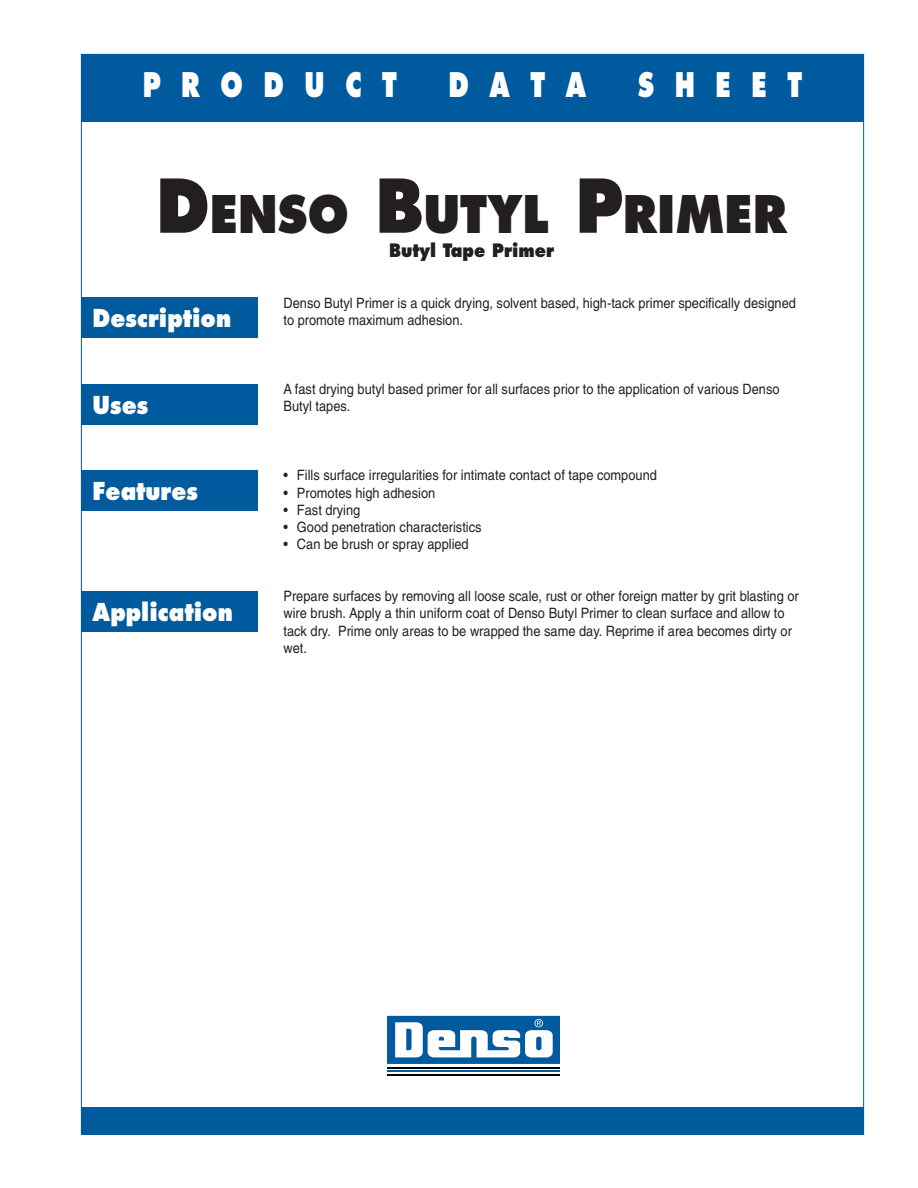
<style>
.page{position:relative;width:918px;height:1188px;background:#fff}
.page>*{position:absolute;margin:0;border:0;box-sizing:border-box;transform-origin:0 0}
.t1{font:800 50.4px "Futura";color:#231f20;scale:.9 1}
.t2{font:800 33px "Futura";color:#fff;scale:.75 1}
.t3{font:800 24px "Futura";color:#fff;scale:.9 1}
.t4{font:800 18px "Futura";color:#231f20;scale:.9 1}
.t5{font:14.25px/17.2px "Helvetica";color:#231f20;scale:.9 1}
.s1{font-size:72px}
</style>
<div class="page">
<div style="left:81px;top:54px;width:783px;height:68px;background:#005b9e"></div>
<div style="left:81px;top:1107px;width:783px;height:27px;background:#005b9e"></div>
<svg style="left:387px;top:1015px;width:173px;height:61px"></svg>
<hr style="left:387px;top:1067px;width:173px;height:2px;background:#000">
<hr style="left:387px;top:1071px;width:173px;height:1px;background:#005a9e">
<hr style="left:387px;top:1074px;width:173px;height:1px;background:#000">
<svg style="left:387px;top:1016px;width:173px;height:48px"></svg>
<div style="left:81px;top:297px;width:176px;height:40px;background:#005b9e"></div>
<div style="left:81px;top:384px;width:176px;height:40px;background:#005b9e"></div>
<div style="left:81px;top:470px;width:176px;height:40px;background:#005b9e"></div>
<div style="left:81px;top:591px;width:176px;height:41px;background:#005b9e"></div>
<h2 class="t2" style="left:143px;top:71px;width:341px">P R O D U C T</h2>
<h2 class="t2" style="left:448px;top:71px;width:185px">D A T A</h2>
<h2 class="t2" style="left:638px;top:71px;width:221px">S H E E T</h2>
<h1 class="t1" style="left:156px;top:192px;width:703px"><span class="s1">D</span>ENSO <span class="s1">B</span>UTYL <span class="s1">P</span>RIMER</h1>
<p class="t4" style="left:389px;top:242px;width:185px">Butyl Tape Primer</p>
<h3 class="t3" style="left:93px;top:307px;width:156px">Description</h3>
<h3 class="t3" style="left:93px;top:394px;width:63px">Uses</h3>
<h3 class="t3" style="left:93px;top:480px;width:119px">Features</h3>
<h3 class="t3" style="left:93px;top:601px;width:157px">Application</h3>
<p class="t5" style="left:284px;top:296px;width:571px">Denso Butyl Primer is a quick drying, solvent based, high-tack primer specifically designed to promote maximum adhesion.</p>
<p class="t5" style="left:284px;top:382px;width:553px">A fast drying butyl based primer for all surfaces prior to the application of various Denso<br>Butyl tapes.</p>
<p class="t5" style="left:284px;top:468px;width:416px">• Fills surface irregularities for intimate contact of tape compound</p>
<p class="t5" style="left:284px;top:485px;width:170px">• Promotes high adhesion</p>
<p class="t5" style="left:284px;top:503px;width:87px">• Fast drying</p>
<p class="t5" style="left:284px;top:520px;width:222px">• Good penetration characteristics</p>
<p class="t5" style="left:284px;top:537px;width:207px">• Can be brush or spray applied</p>
<p class="t5" style="left:284px;top:589px;width:574px">Prepare surfaces by removing all loose scale, rust or other foreign matter by grit blasting or wire brush. Apply a thin uniform coat of Denso Butyl Primer to clean surface and allow to tack dry. Prime only areas to be wrapped the same day. Reprime if area becomes dirty or wet.</p>
</div>
